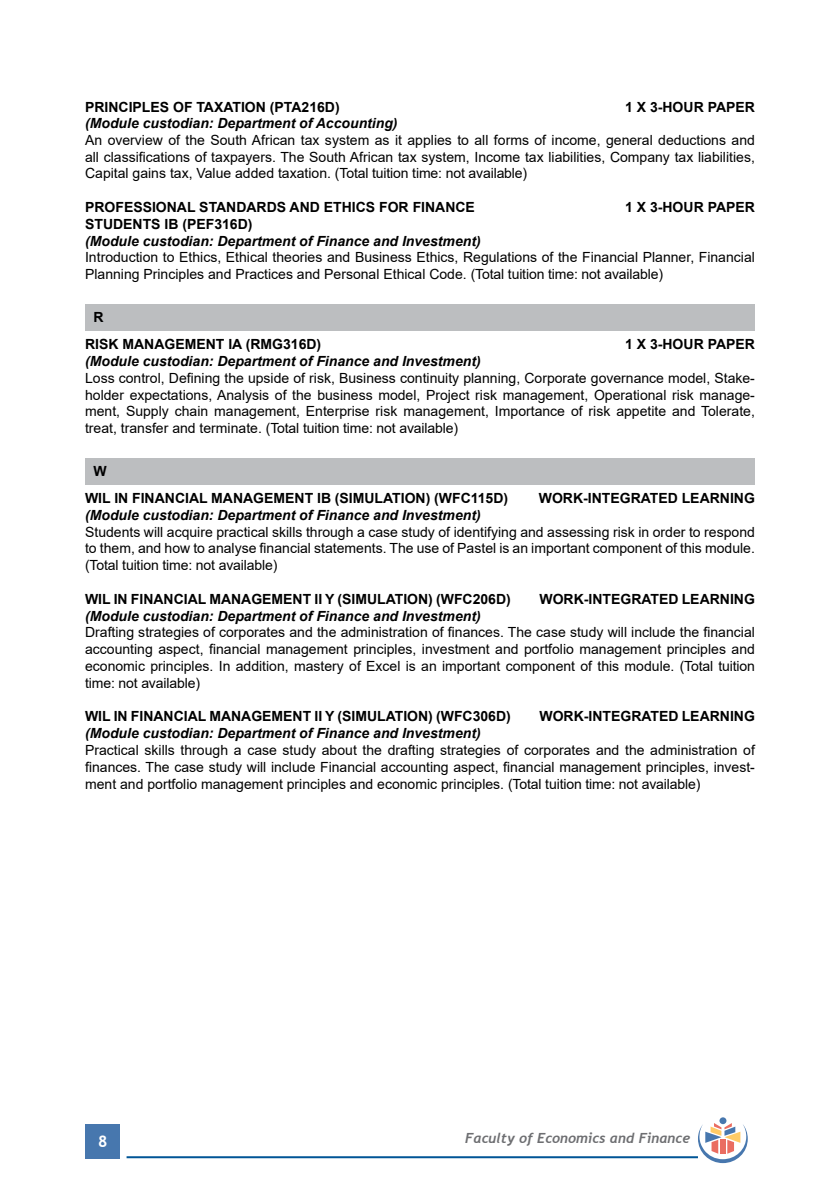
<style>
.page{position:relative;width:840px;height:1191px;background:#fff}
.page>*{position:absolute;margin:0;border:0;box-sizing:border-box;transform-origin:0 0}
.t1{font:700 16px "Trebuchet MS";color:#fff}
.t2{font:14px/16.8px "Arial";color:#000;text-align:justify}
.t3{font:700 14px/26.8px "Arial";color:#000}
.t4{font:italic 700 14px "Arial";color:#000}
.t5{font:italic 700 14px "Trebuchet";color:#6d6e71}
</style>
<div class="page">
<div style="left:86px;top:1124px;width:34px;height:34px;background:#4777ae"></div>
<hr style="left:126px;top:1156px;width:571px;height:2px;background:#005596">
<div style="left:719px;top:1117px;width:7px;height:7px;background:#4777ae;border-radius:50%"></div>
<svg style="left:697px;top:1123px;width:50px;height:40px"></svg>
<div style="left:85px;top:304px;width:669px;height:26px;background:#bcbec0"></div>
<div style="left:85px;top:458px;width:669px;height:26px;background:#bcbec0"></div>
<p class="t3" style="left:85px;top:94px;width:256px">PRINCIPLES OF TAXATION (PTA216D)</p>
<p class="t3" style="left:624px;top:94px;width:131px">1 X 3-HOUR PAPER</p>
<p class="t4" style="left:85px;top:114px;width:314px">(Module custodian: Department of Accounting)</p>
<p class="t2" style="left:85px;top:131px;width:671px">An overview of the South African tax system as it applies to all forms of income, general deductions and all classifications of taxpayers. The South African tax system, Income tax liabilities, Company tax liabilities, Capital gains tax, Value added taxation. (Total tuition time: not available)</p>
<p class="t3" style="left:85px;top:194px;width:391px">PROFESSIONAL STANDARDS AND ETHICS FOR FINANCE</p>
<p class="t3" style="left:624px;top:194px;width:131px">1 X 3-HOUR PAPER</p>
<p class="t3" style="left:85px;top:211px;width:169px">STUDENTS IB (PEF316D)</p>
<p class="t4" style="left:85px;top:231px;width:397px">(Module custodian: Department of Finance and Investment)</p>
<p class="t2" style="left:85px;top:249px;width:671px">Introduction to Ethics, Ethical theories and Business Ethics, Regulations of the Financial Planner, Financial<br>Planning Principles and Practices and Personal Ethical Code. (Total tuition time: not available)</p>
<p class="t3" style="left:85px;top:304px;width:237px;text-indent:8px">R<br>RISK MANAGEMENT IA (RMG316D)</p>
<p class="t3" style="left:624px;top:331px;width:131px">1 X 3-HOUR PAPER</p>
<p class="t4" style="left:85px;top:352px;width:397px">(Module custodian: Department of Finance and Investment)</p>
<p class="t2" style="left:85px;top:369px;width:671px">Loss control, Defining the upside of risk, Business continuity planning, Corporate governance model, Stake&shy;holder expectations, Analysis of the business model, Project risk management, Operational risk manage&shy;ment, Supply chain management, Enterprise risk management, Importance of risk appetite and Tolerate, treat, transfer and terminate. (Total tuition time: not available)</p>
<p class="t3" style="left:85px;top:458px;width:424px;text-indent:8px">W<br>WIL IN FINANCIAL MANAGEMENT IB (SIMULATION) (WFC115D)</p>
<p class="t3" style="left:538px;top:485px;width:217px">WORK-INTEGRATED LEARNING</p>
<p class="t4" style="left:85px;top:505px;width:397px">(Module custodian: Department of Finance and Investment)</p>
<p class="t2" style="left:85px;top:523px;width:671px">Students will acquire practical skills through a case study of identifying and assessing risk in order to respond to them, and how to analyse financial statements. The use of Pastel is an important component of this module. (Total tuition time: not available)</p>
<p class="t3" style="left:85px;top:585px;width:427px">WIL IN FINANCIAL MANAGEMENT II Y (SIMULATION) (WFC206D)</p>
<p class="t3" style="left:539px;top:585px;width:217px">WORK-INTEGRATED LEARNING</p>
<p class="t4" style="left:85px;top:606px;width:397px">(Module custodian: Department of Finance and Investment)</p>
<p class="t2" style="left:85px;top:624px;width:671px">Drafting strategies of corporates and the administration of finances. The case study will include the financial accounting aspect, financial management principles, investment and portfolio management principles and economic principles. In addition, mastery of Excel is an important component of this module. (Total tuition time: not available)</p>
<p class="t3" style="left:85px;top:703px;width:427px">WIL IN FINANCIAL MANAGEMENT II Y (SIMULATION) (WFC306D)</p>
<p class="t3" style="left:539px;top:703px;width:217px">WORK-INTEGRATED LEARNING</p>
<p class="t4" style="left:85px;top:724px;width:397px">(Module custodian: Department of Finance and Investment)</p>
<p class="t2" style="left:85px;top:741px;width:671px">Practical skills through a case study about the drafting strategies of corporates and the administration of finances. The case study will include Financial accounting aspect, financial management principles, invest&shy;ment and portfolio management principles and economic principles. (Total tuition time: not available)</p>
<p class="t1" style="left:98px;top:1131px;width:11px">8</p>
<p class="t5" style="left:465px;top:1129px;width:226px">Faculty of Economics and Finance</p>
</div>
